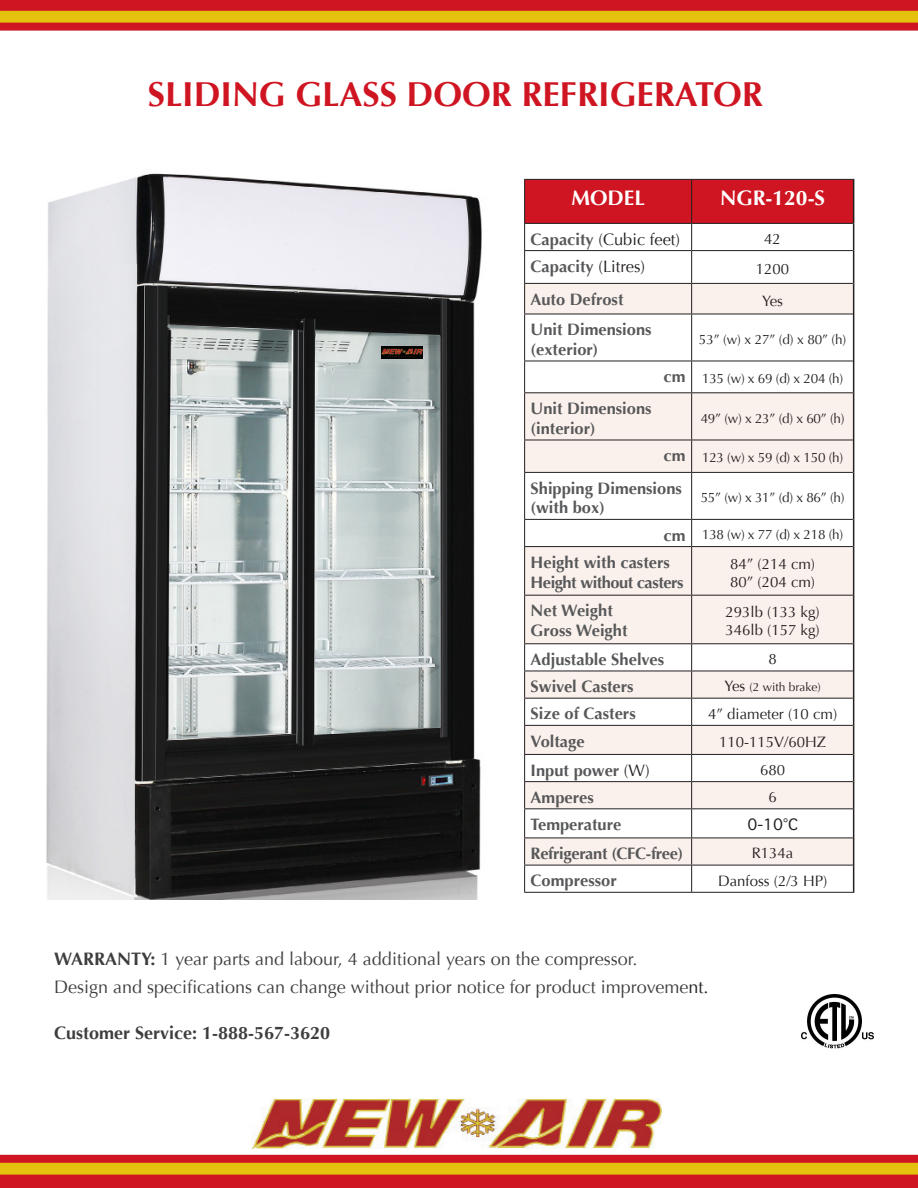
<style>
.page{position:relative;width:918px;height:1188px;background:#fff}
.page>*{position:absolute;margin:0;border:0;box-sizing:border-box;transform-origin:0 0}
.t1{font:700 34.5px "Optima";color:#cf1521}
.t2{font:700 21px "Optima";color:#fff}
.t3{font:18px "Optima";color:#3e3e3f}
.t4{font:700 18px "Optima";color:#3e3e3f}
.t5{font:700 16.5px/19.8px "Optima";color:#57585a}
.t6{font:700 16.5px "Optima";letter-spacing:-.02em;color:#57585a}
.t7{font:700 16.5px "Optima";letter-spacing:-.03em;color:#57585a}
.t8{font:16.5px "Optima";color:#231f20}
.t9{font:15px "Optima";color:#231f20}
.t10{font:15px "Thonburi";color:#231f20}
.t11{font:13.5px "Optima";letter-spacing:-.02em;color:#231f20}
.t12{font:12px "Optima";color:#231f20}
.s1{font-weight:700;color:#57585a}
.s2{font-weight:400;color:#231f20}
.s3{font-size:15px}
.s4{font-weight:700}
.s5{color:#231f20}
</style>
<div class="page">
<img style="left:801px;top:995px;width:72px;height:54px">
<svg style="left:525px;top:251px;width:328px;height:32px"></svg>
<svg style="left:525px;top:284px;width:328px;height:581px;fill:#fbf1ec"></svg>
<hr style="left:691px;top:251px;width:1px;height:32px;background:#231f20">
<hr style="left:524px;top:283px;width:168px;height:1px;background:#231f20">
<hr style="left:692px;top:283px;width:161px;height:1px;background:#231f20">
<hr style="left:691px;top:284px;width:1px;height:30px;background:#231f20">
<hr style="left:524px;top:314px;width:168px;height:1px;background:#231f20">
<hr style="left:692px;top:314px;width:161px;height:1px;background:#231f20">
<hr style="left:691px;top:314px;width:1px;height:47px;background:#231f20">
<hr style="left:524px;top:361px;width:168px;height:1px;background:#231f20">
<hr style="left:692px;top:361px;width:161px;height:1px;background:#231f20">
<hr style="left:691px;top:361px;width:1px;height:31px;background:#231f20">
<hr style="left:524px;top:392px;width:168px;height:1px;background:#231f20">
<hr style="left:692px;top:392px;width:161px;height:1px;background:#231f20">
<hr style="left:691px;top:393px;width:1px;height:47px;background:#231f20">
<hr style="left:524px;top:440px;width:168px;height:1px;background:#231f20">
<hr style="left:692px;top:440px;width:161px;height:1px;background:#231f20">
<hr style="left:691px;top:440px;width:1px;height:32px;background:#231f20">
<hr style="left:524px;top:472px;width:168px;height:1px;background:#231f20">
<hr style="left:692px;top:472px;width:161px;height:1px;background:#231f20">
<hr style="left:691px;top:473px;width:1px;height:46px;background:#231f20">
<hr style="left:524px;top:519px;width:168px;height:1px;background:#231f20">
<hr style="left:692px;top:519px;width:161px;height:1px;background:#231f20">
<svg style="left:691px;top:520px;width:1px;height:26px"></svg>
<hr style="left:524px;top:546px;width:168px;height:1px;background:#231f20">
<hr style="left:692px;top:546px;width:161px;height:1px;background:#231f20">
<hr style="left:691px;top:547px;width:1px;height:48px;background:#231f20">
<hr style="left:524px;top:595px;width:168px;height:1px;background:#231f20">
<hr style="left:692px;top:595px;width:161px;height:1px;background:#231f20">
<hr style="left:691px;top:596px;width:1px;height:47px;background:#231f20">
<hr style="left:524px;top:643px;width:168px;height:1px;background:#231f20">
<hr style="left:692px;top:643px;width:161px;height:1px;background:#231f20">
<hr style="left:524px;top:671px;width:168px;height:1px;background:#231f20">
<hr style="left:692px;top:671px;width:161px;height:1px;background:#231f20">
<hr style="left:524px;top:698px;width:168px;height:1px;background:#231f20">
<hr style="left:692px;top:698px;width:161px;height:1px;background:#231f20">
<hr style="left:524px;top:725px;width:168px;height:1px;background:#231f20">
<hr style="left:692px;top:725px;width:161px;height:1px;background:#231f20">
<hr style="left:524px;top:754px;width:168px;height:1px;background:#231f20">
<hr style="left:692px;top:754px;width:161px;height:1px;background:#231f20">
<hr style="left:524px;top:781px;width:168px;height:1px;background:#231f20">
<hr style="left:692px;top:781px;width:161px;height:1px;background:#231f20">
<hr style="left:524px;top:808px;width:168px;height:1px;background:#231f20">
<hr style="left:692px;top:808px;width:161px;height:1px;background:#231f20">
<hr style="left:524px;top:838px;width:168px;height:1px;background:#231f20">
<hr style="left:692px;top:838px;width:161px;height:1px;background:#231f20">
<hr style="left:524px;top:865px;width:168px;height:1px;background:#231f20">
<hr style="left:692px;top:865px;width:161px;height:1px;background:#231f20">
<svg style="left:691px;top:644px;width:1px;height:248px"></svg>
<hr style="left:853px;top:251px;width:1px;height:32px;background:#231f20">
<hr style="left:853px;top:283px;width:1px;height:31px;background:#231f20">
<hr style="left:853px;top:314px;width:1px;height:47px;background:#231f20">
<hr style="left:853px;top:361px;width:1px;height:32px;background:#231f20">
<hr style="left:853px;top:393px;width:1px;height:47px;background:#231f20">
<hr style="left:853px;top:440px;width:1px;height:32px;background:#231f20">
<hr style="left:853px;top:472px;width:1px;height:47px;background:#231f20">
<svg style="left:853px;top:519px;width:1px;height:28px"></svg>
<hr style="left:853px;top:547px;width:1px;height:48px;background:#231f20">
<hr style="left:853px;top:595px;width:1px;height:49px;background:#231f20">
<svg style="left:853px;top:644px;width:1px;height:248px"></svg>
<svg style="left:524px;top:179px;width:330px;height:72px"></svg>
<hr style="left:524px;top:251px;width:1px;height:32px;background:#231f20">
<hr style="left:524px;top:284px;width:1px;height:30px;background:#231f20">
<hr style="left:524px;top:314px;width:1px;height:47px;background:#231f20">
<hr style="left:524px;top:361px;width:1px;height:31px;background:#231f20">
<hr style="left:524px;top:393px;width:1px;height:47px;background:#231f20">
<hr style="left:524px;top:440px;width:1px;height:32px;background:#231f20">
<hr style="left:524px;top:473px;width:1px;height:46px;background:#231f20">
<svg style="left:524px;top:520px;width:1px;height:26px"></svg>
<hr style="left:524px;top:547px;width:1px;height:48px;background:#231f20">
<hr style="left:524px;top:596px;width:1px;height:47px;background:#231f20">
<svg style="left:524px;top:644px;width:1px;height:248px"></svg>
<hr style="left:524px;top:892px;width:168px;height:1px;background:#231f20">
<hr style="left:692px;top:892px;width:162px;height:1px;background:#231f20">
<svg style="left:0;top:0;width:918px;height:31px;background:#d7591c"></svg>
<img style="left:46px;top:173px;width:436px;height:727px">
<img style="left:382px;top:346px;width:40px;height:13px">
<svg style="left:0;top:1155px;width:918px;height:33px;background:#d6521a"></svg>
<img style="left:252px;top:1099px;width:410px;height:49px">
<p class="t1" style="left:148px;top:74px;width:617px">SLIDING GLASS DOOR REFRIGERATOR</p>
<p class="t2" style="left:571px;top:185px;width:75px">MODEL</p>
<p class="t2" style="left:720px;top:185px;width:107px">NGR-120-S</p>
<p class="t8" style="left:531px;top:229px;width:151px"><span class="s1">Capacity</span> (Cubic feet)</p>
<p class="t9" style="left:764px;top:230px;width:18px">42</p>
<p class="t5" style="left:531px;top:257px;width:116px">Capacity <span class="s2">(Litres)</span></p>
<p class="t9" style="left:756px;top:260px;width:35px">1200</p>
<p class="t5" style="left:531px;top:289px;width:94px">Auto Defrost</p>
<p class="t9" style="left:762px;top:292px;width:22px">Yes</p>
<p class="t5" style="left:531px;top:320px;width:123px">Unit Dimensions</p>
<p class="t5" style="left:531px;top:340px;width:69px">(exterior)</p>
<p class="t11" style="left:699px;top:331px;width:149px">53” (w) x 27” (d) x 80” (h)</p>
<p class="t5" style="left:531px;top:399px;width:123px">Unit Dimensions</p>
<p class="t5" style="left:531px;top:419px;width:67px">(interior)</p>
<p class="t5" style="left:664px;top:367px;width:23px">cm</p>
<p class="t11" style="left:702px;top:371px;width:143px">135 (w) x 69 (d) x 204 (h)</p>
<p class="t11" style="left:701px;top:410px;width:145px">49” (w) x 23” (d) x 60” (h)</p>
<p class="t5" style="left:664px;top:446px;width:23px">cm</p>
<p class="t11" style="left:702px;top:450px;width:143px">123 (w) x 59 (d) x 150 (h)</p>
<p class="t5" style="left:531px;top:478px;width:153px">Shipping Dimensions (with box)</p>
<p class="t11" style="left:701px;top:490px;width:145px">55” (w) x 31” (d) x 86” (h)</p>
<p class="t5" style="left:664px;top:525px;width:23px">cm</p>
<p class="t11" style="left:702px;top:527px;width:143px">138 (w) x 77 (d) x 218 (h)</p>
<p class="t5" style="left:531px;top:552px;width:141px">Height with casters</p>
<p class="t7" style="left:531px;top:572px;width:154px">Height without casters</p>
<p class="t9" style="left:730px;top:555px;width:87px">84” (214 cm)</p>
<p class="t9" style="left:730px;top:573px;width:87px">80” (204 cm)</p>
<p class="t5" style="left:531px;top:601px;width:84px">Net Weight</p>
<p class="t5" style="left:531px;top:621px;width:98px">Gross Weight</p>
<p class="t9" style="left:726px;top:604px;width:96px">293lb (133 kg)</p>
<p class="t9" style="left:726px;top:622px;width:96px">346lb (157 kg)</p>
<p class="t5" style="left:531px;top:650px;width:135px">Adjustable Shelves</p>
<p class="t9" style="left:768px;top:650px;width:10px">8</p>
<p class="t5" style="left:531px;top:677px;width:105px">Swivel Casters</p>
<p class="t12" style="left:725px;top:680px;width:98px"><span class="s3">Yes</span> (2 with brake)</p>
<p class="t5" style="left:531px;top:704px;width:107px">Size of Casters</p>
<p class="t9" style="left:708px;top:705px;width:131px">4” diameter (10 cm)</p>
<p class="t5" style="left:531px;top:731px;width:56px">Voltage</p>
<p class="t9" style="left:719px;top:733px;width:108px">110-115V/60HZ</p>
<p class="t5" style="left:531px;top:760px;width:121px">Input power <span class="s2">(W)</span></p>
<p class="t9" style="left:760px;top:761px;width:27px">680</p>
<p class="t5" style="left:531px;top:788px;width:65px">Amperes</p>
<p class="t9" style="left:768px;top:788px;width:10px">6</p>
<p class="t5" style="left:531px;top:815px;width:92px">Temperature</p>
<p class="t10" style="left:747px;top:817px;width:52px">0-10℃</p>
<p class="t6" style="left:531px;top:844px;width:154px">Refrigerant (CFC-free)</p>
<p class="t9" style="left:752px;top:845px;width:43px">R134a</p>
<p class="t5" style="left:531px;top:871px;width:88px">Compressor</p>
<p class="t9" style="left:718px;top:872px;width:111px">Danfoss (2/3 HP)</p>
<p class="t3" style="left:54px;top:949px;width:585px"><span class="s4">WARRANTY:</span> 1 year parts and labour, 4 additional years on the compressor.</p>
<p class="t3" style="left:54px;top:977px;width:656px">Design and specifications can change without prior notice for product improveme<span class="s5">nt.</span></p>
<p class="t4" style="left:54px;top:1023px;width:278px">Customer Service: 1-888-567-3620</p>
</div>
